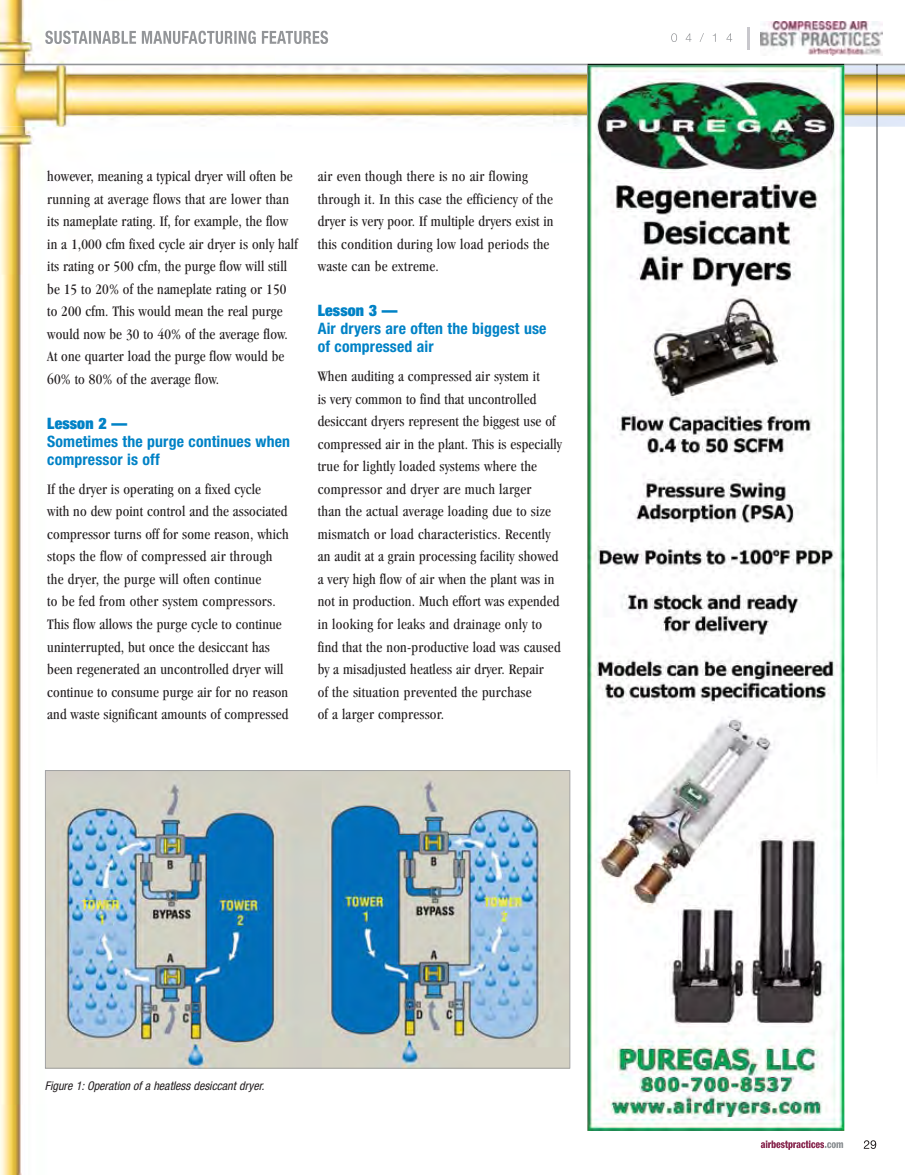
<style>
.page{position:relative;width:905px;height:1175px;background:#fff}
.page>*{position:absolute;margin:0;border:0;box-sizing:border-box;transform-origin:0 0}
.t1{font:700 condensed 15.75px/18px "Helvetica Neue";letter-spacing:.01em;color:#0082c6}
.t2{font:900 expanded 15.75px "Helvetica Neue";letter-spacing:.01em;color:#0082c6}
.t3{font:condensed 15px/22.5px "Garamond";letter-spacing:.01em;color:#231f20}
.t4{font:italic condensed 12px "Helvetica Neue";color:#231f20}
</style>
<div class="page">
<img style="left:0;top:0;width:638px;height:1174px">
<img style="left:800px;top:127px;width:78px;height:1022px">
<img style="left:638px;top:1130px;width:162px;height:20px">
<img style="left:0;top:64px;width:904px;height:63px">
<img style="left:587px;top:64px;width:257px;height:1066px">
<img style="left:45px;top:770px;width:525px;height:298px">
<img style="left:876px;top:66px;width:1px;height:717px">
<img style="left:0;top:65px;width:904px;height:1px">
<img style="left:760px;top:21px;width:122px;height:35px">
<img style="left:671px;top:33px;width:61px;height:9px">
<svg style="left:863px;top:1140px;width:13px;height:8px"></svg>
<img style="left:760px;top:1140px;width:64px;height:9px">
<img style="left:824px;top:1142px;width:19px;height:6px">
<img style="left:45px;top:31px;width:283px;height:13px">
<p class="t3" style="left:47px;top:165px;width:252px">however, meaning a typical dryer will often be running at average flows that are lower than its nameplate rating. If, for example, the flow in a 1,000 cfm fixed cycle air dryer is only half its rating or 500 cfm, the purge flow will still be 15 to 20% of the nameplate rating or 150 to 200 cfm. This would mean the real purge would now be 30 to 40% of the average flow.<br>At one quarter load the purge flow would be 60% to 80% of the average flow.</p>
<p class="t2" style="left:47px;top:413px;width:81px">Lesson 2 —</p>
<p class="t1" style="left:47px;top:432px;width:244px">Sometimes the purge continues when compressor is off</p>
<p class="t3" style="left:47px;top:478px;width:243px">If the dryer is operating on a fixed cycle<br>with no dew point control and the associated compressor turns off for some reason, which stops the flow of compressed air through the dryer, the purge will often continue<br>to be fed from other system compressors.<br>This flow allows the purge cycle to continue uninterrupted, but once the desiccant has been regenerated an uncontrolled dryer will continue to consume purge air for no reason and waste significant amounts of compressed</p>
<p class="t3" style="left:318px;top:165px;width:237px">air even though there is no air flowing through it. In this case the efficiency of the dryer is very poor. If multiple dryers exist in this condition during low load periods the waste can be extreme.</p>
<p class="t2" style="left:318px;top:300px;width:81px">Lesson 3 —</p>
<p class="t1" style="left:318px;top:319px;width:230px">Air dryers are often the biggest use of compressed air</p>
<p class="t3" style="left:318px;top:365px;width:246px">When auditing a compressed air system it<br>is very common to find that uncontrolled desiccant dryers represent the biggest use of compressed air in the plant. This is especially true for lightly loaded systems where the compressor and dryer are much larger<br>than the actual average loading due to size mismatch or load characteristics. Recently an audit at a grain processing facility showed a very high flow of air when the plant was in not in production. Much effort was expended in looking for leaks and drainage only to find that the non-productive load was caused by a misadjusted heatless air dryer. Repair<br>of the situation prevented the purchase<br>of a larger compressor.</p>
<p class="t4" style="left:45px;top:1078px;width:221px">Figure 1: Operation of a heatless desiccant dryer.</p>
</div>
